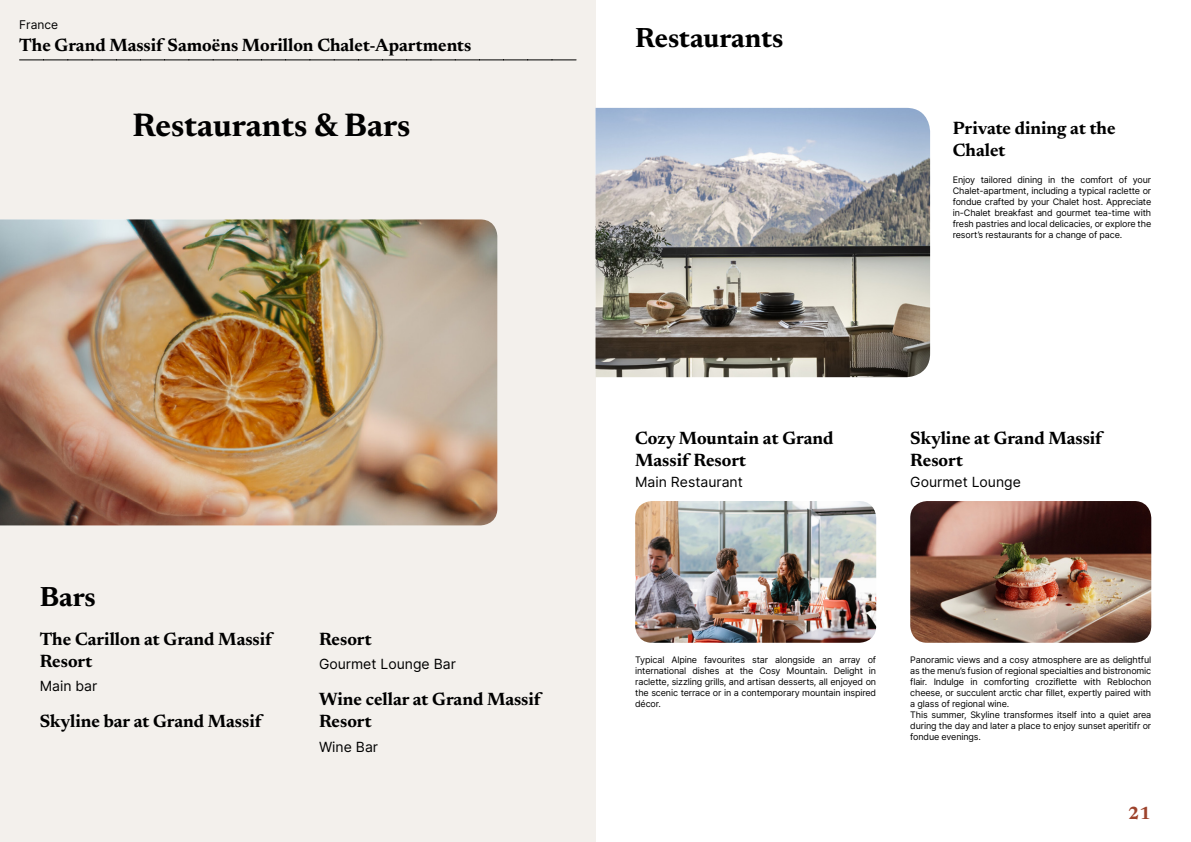
<style>
.page{position:relative;width:1191px;height:842px;background:#fff}
.page>*{position:absolute;margin:0;border:0;box-sizing:border-box;transform-origin:0 0}
.t1{font:700 33px "Newsreader 24 pt";color:#000}
.t2{font:700 28px "Newsreader 24 pt";color:#000}
.t3{font:700 18px/22px "Newsreader 24 pt";color:#000}
.t4{font:700 18px "Newsreader 24 pt";color:#9d432c}
.t5{font:14px "Inter";color:#000}
.t6{font:12px "Inter";color:#000}
.t7{font:9px/11px "Inter";letter-spacing:-.015em;color:#000;text-align:justify}
</style>
<div class="page">
<div style="left:0;top:0;width:595px;height:842px;background:#f3f0ec"></div>
<img style="left:0;top:219px;width:497px;height:306px">
<img style="left:910px;top:501px;width:241px;height:142px">
<img style="left:635px;top:501px;width:241px;height:142px">
<img style="left:595px;top:108px;width:335px;height:269px">
<svg style="left:20px;top:60px;width:556px;height:1px"></svg>
<h3 class="t6" style="left:19px;top:15px;width:40px">France</h3>
<h3 class="t3" style="left:19px;top:33px;width:454px">The Grand Massif Samoëns Morillon Chalet-Apartments</h3>
<h1 class="t1" style="left:133px;top:101px;width:279px">Restaurants &amp; Bars</h1>
<h2 class="t2" style="left:40px;top:576px;width:58px">Bars</h2>
<h3 class="t3" style="left:40px;top:627px;width:234px">The Carillon at Grand Massif<br>Resort</h3>
<h3 class="t5" style="left:40px;top:676px;width:59px">Main bar</h3>
<h3 class="t3" style="left:40px;top:709px;width:223px">Skyline bar at Grand Massif</h3>
<h3 class="t3" style="left:319px;top:627px;width:54px">Resort</h3>
<h3 class="t5" style="left:319px;top:654px;width:138px">Gourmet Lounge Bar</h3>
<h3 class="t3" style="left:319px;top:687px;width:223px">Wine cellar at Grand Massif<br>Resort</h3>
<h3 class="t5" style="left:319px;top:737px;width:61px">Wine Bar</h3>
<h2 class="t2" style="left:635px;top:18px;width:150px">Restaurants</h2>
<h3 class="t3" style="left:952px;top:116px;width:164px">Private dining at the<br>Chalet</h3>
<p class="t7" style="left:952px;top:174px;width:200px">Enjoy tailored dining in the comfort of your Chalet-apartment, including a typical raclette or fondue crafted by your Chalet host. Appreciate in-Chalet breakfast and gourmet tea-time with fresh pastries and local delicacies, or explore the resort’s restaurants for a change of pace.</p>
<h3 class="t3" style="left:635px;top:426px;width:200px">Cozy Mountain at Grand<br>Massif Resort</h3>
<h3 class="t5" style="left:635px;top:472px;width:109px">Main Restaurant</h3>
<h3 class="t3" style="left:910px;top:426px;width:193px">Skyline at Grand Massif<br>Resort</h3>
<h3 class="t5" style="left:910px;top:472px;width:112px">Gourmet Lounge</h3>
<p class="t7" style="left:635px;top:654px;width:242px">Typical Alpine favourites star alongside an array of international dishes at the Cosy Mountain. Delight in raclette, sizzling grills, and artisan desserts, all enjoyed on the scenic terrace or in a contemporary mountain inspired décor.</p>
<p class="t7" style="left:910px;top:654px;width:242px;text-align:left">Panoramic views and a cosy atmosphere are as delightful as the menu’s fusion of regional specialties and bistronomic flair. Indulge in comforting croziflette with Reblochon cheese, or succulent arctic char fillet, expertly paired with a glass of regional wine.<br>This summer, Skyline transformes itself into a quiet area during the day and later a place to enjoy sunset aperitifr or fondue evenings.</p>
<h3 class="t4" style="left:1128px;top:800px;width:24px">21</h3>
</div>
